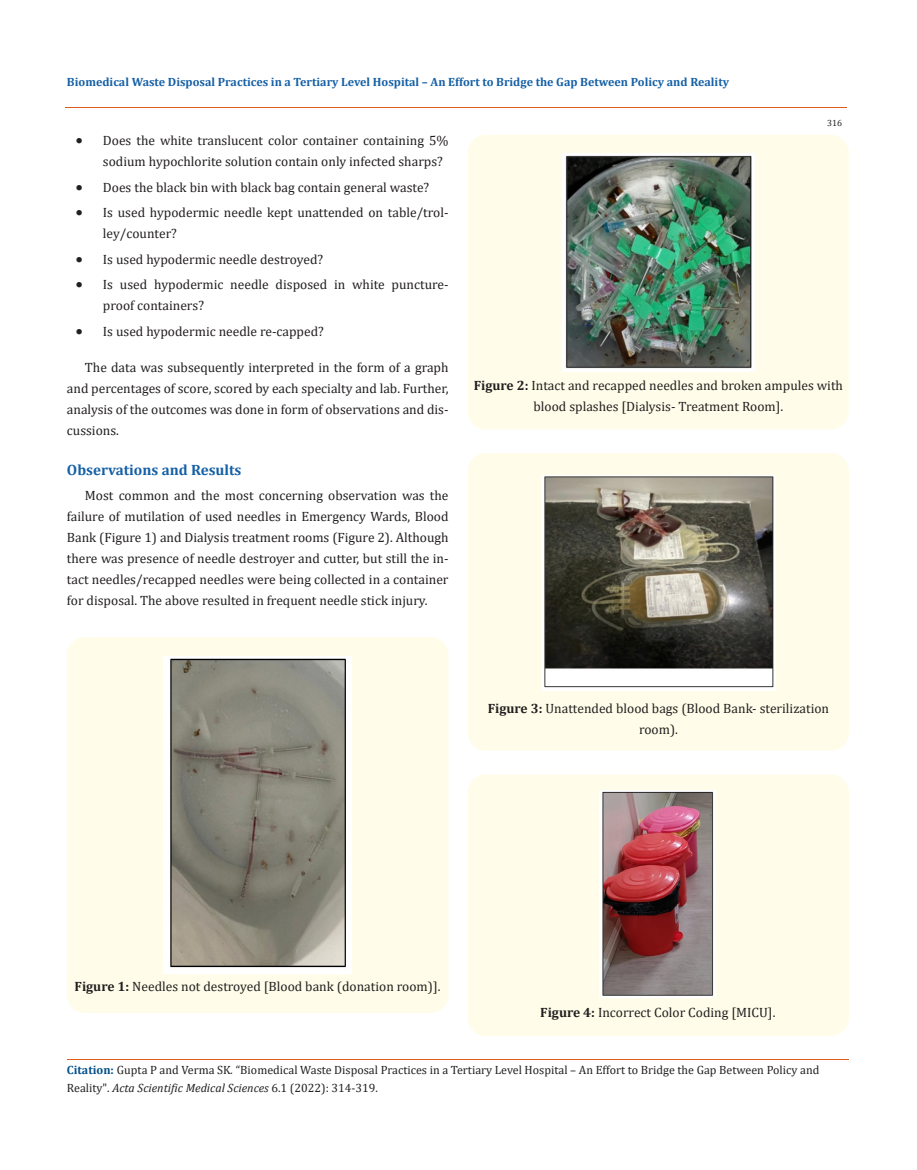
<style>
.page{position:relative;width:917px;height:1170px;background:#fff}
.page>*{position:absolute;margin:0;border:0;box-sizing:border-box;transform-origin:0 0}
.List_Paragraph{font:700 15px "Cambria";color:#1560a6}
.t1{font:13.5px/21px "Cambria";color:#231f20}
.t2{font:12px/18px "Cambria";color:#231f20}
.t3{font:700 12px "Cambria";color:#1560a6}
.t4{font:9px "Cambria";color:#231f20}
.s1{font-weight:700}
.s2{font-weight:700;color:#035089}
.s3{font-style:italic}
</style>
<div class="page">
<div style="left:67px;top:637px;width:381px;height:376px;background:#fffde9;border-radius:18px"></div>
<img style="left:163px;top:657px;width:188px;height:316px">
<div style="left:468px;top:135px;width:380px;height:294px;background:#fffde9;border-radius:18px"></div>
<img style="left:562px;top:153px;width:192px;height:218px">
<div style="left:468px;top:453px;width:380px;height:298px;background:#fffde9;border-radius:18px"></div>
<img style="left:541px;top:475px;width:234px;height:216px">
<div style="left:468px;top:774px;width:380px;height:262px;background:#fffde9;border-radius:18px"></div>
<img style="left:599px;top:791px;width:117px;height:207px">
<hr style="left:65px;top:108px;width:782px;height:1px;background:#e05d1a">
<hr style="left:67px;top:1059px;width:781px;height:1px;background:#e05d1a">
<p class="t3" style="left:67px;top:73px;width:663px">Biomedical Waste Disposal Practices in a Tertiary Level Hospital – An Effort to Bridge the Gap Between Policy and Reality</p>
<p class="t4" style="left:827px;top:118px;width:16px">316</p>
<p class="t1" style="left:103px;top:130px;width:347px;text-indent:-27px">• Does the white translucent color container containing 5% sodium hypochlorite solution contain only infected sharps?</p>
<p class="t1" style="left:76px;top:177px;width:355px">• Does the black bin with black bag contain general waste?</p>
<p class="t1" style="left:103px;top:202px;width:347px;text-indent:-27px">• Is used hypodermic needle kept unattended on table/trol&shy;ley/counter?</p>
<p class="t1" style="left:76px;top:249px;width:249px">• Is used hypodermic needle destroyed?</p>
<p class="t1" style="left:103px;top:274px;width:347px;text-indent:-27px">• Is used hypodermic needle disposed in white puncture&shy;proof containers?</p>
<p class="t1" style="left:76px;top:321px;width:249px">• Is used hypodermic needle re-capped?</p>
<p class="t1" style="left:67px;top:357px;width:383px;text-align:justify;text-indent:18px">The data was subsequently interpreted in the form of a graph and percentages of score, scored by each specialty and lab. Further, analysis of the outcomes was done in form of observations and dis&shy;cussions.</p>
<p class="List_Paragraph" style="left:67px;top:459px;width:176px">Observations and Results</p>
<p class="t1" style="left:67px;top:485px;width:383px;text-align:justify;text-indent:18px">Most common and the most concerning observation was the failure of mutilation of used needles in Emergency Wards, Blood Bank (Figure 1) and Dialysis treatment rooms (Figure 2). Although there was presence of needle destroyer and cutter, but still the in&shy;tact needles/recapped needles were being collected in a container for disposal. The above resulted in frequent needle stick injury.</p>
<p class="t1" style="left:473px;top:375px;width:371px;text-align:center"><span class="s1">Figure 2:</span> Intact and recapped needles and broken ampules with blood splashes [Dialysis- Treatment Room].</p>
<p class="t1" style="left:488px;top:697px;width:343px;text-align:center"><span class="s1">Figure 3:</span> Unattended blood bags (Blood Bank- sterilization room).</p>
<p class="t1" style="left:75px;top:976px;width:367px"><span class="s1">Figure 1:</span> Needles not destroyed [Blood bank (donation room)].</p>
<p class="t1" style="left:540px;top:1002px;width:237px"><span class="s1">Figure 4:</span> Incorrect Color Coding [MICU].</p>
<p class="t2" style="left:67px;top:1061px;width:754px"><span class="s2">Citation:</span> Gupta P and Verma SK<span class="s3">.</span> “Biomedical Waste Disposal Practices in a Tertiary Level Hospital – An Effort to Bridge the Gap Between Policy and<br>Reality". <span class="s3">Acta Scientific Medical Sciences</span> 6.1 (2022): 314-319.</p>
</div>
